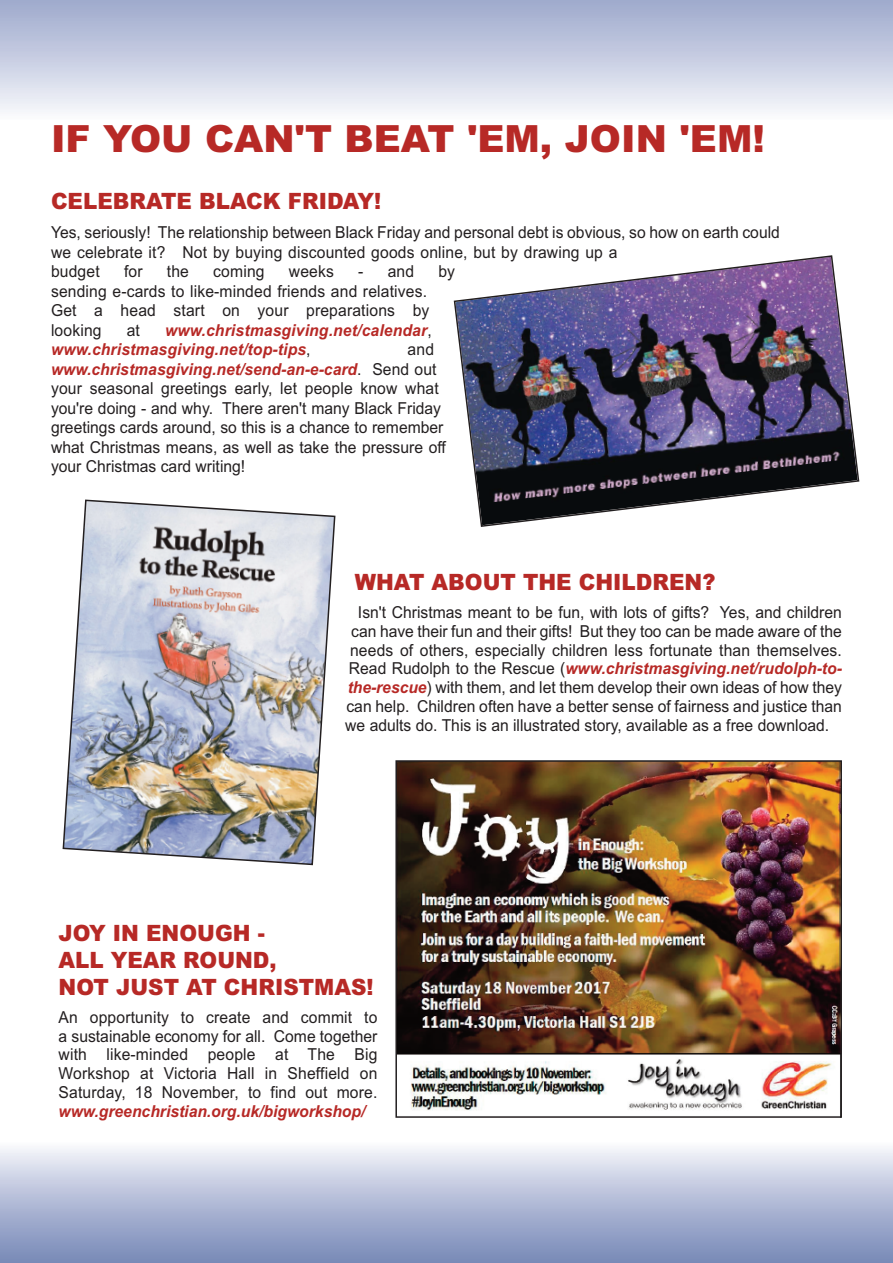
<style>
.page{position:relative;width:893px;height:1263px;background:#fff}
.page>*{position:absolute;margin:0;border:0;box-sizing:border-box;transform-origin:0 0}
.t1{font:900 37.5px "Arial";color:#b72926}
.t2{font:900 22.5px/27px "Arial";color:#b72926;scale:.95 1}
.t3{font:16.5px/19.5px "Arial";color:#231f20;scale:.95 1}
.t4{font:italic 700 16.5px/19.5px "Arial";color:#b72926;scale:.95 1}
.s1{font-weight:400;font-style:normal;color:#231f20}
.s2{font-weight:700;font-style:italic;color:#b72926}
</style>
<div class="page">
<div style="left:0;top:0;width:893px;height:119px;background:linear-gradient(to bottom,#9ca8cc,#f8f9fc)"></div>
<div style="left:0;top:1142px;width:893px;height:121px;background:linear-gradient(to bottom,#f6f6fb,#7385b5)"></div>
<img style="left:62px;top:499px;width:274px;height:367px">
<img style="left:398px;top:763px;width:441px;height:348px">
<div style="left:395px;top:760px;width:447px;height:358px;border:2px solid #231f20"></div>
<img style="left:453px;top:255px;width:407px;height:272px">
<h1 class="t1" style="left:51px;top:117px;width:715px">IF YOU CAN'T BEAT 'EM, JOIN 'EM!</h1>
<h2 class="t2" style="left:51px;top:188px;width:349px">CELEBRATE BLACK FRIDAY!</h2>
<p class="t3" style="left:51px;top:223px;width:769px">Yes, seriously! The relationship between Black Friday and personal debt is obvious, so how on earth could we celebrate it? Not by buying discounted goods online, but by drawing up a<br>budget</p>
<p class="t3" style="left:124px;top:262px;width:21px">for</p>
<p class="t3" style="left:167px;top:262px;width:25px">the</p>
<p class="t3" style="left:213px;top:262px;width:56px">coming</p>
<p class="t3" style="left:289px;top:262px;width:49px">weeks</p>
<p class="t3" style="left:358px;top:262px;width:60px">- and</p>
<p class="t3" style="left:438px;top:262px;width:19px">by</p>
<p class="t3" style="left:51px;top:281px;width:400px">sending e-cards to like-minded friends and relatives.<br>Get a head start on your preparations by looking</p>
<p class="t4" style="left:51px;top:320px;width:402px;text-indent:114px">www.christmasgiving.net/calendar<span class="s1">, </span>www.christmasgiving.net/top-tips<span class="s1">,</span></p>
<p class="t3" style="left:127px;top:320px;width:15px">at</p>
<p class="t3" style="left:51px;top:340px;width:417px;text-indent:357px">and <span class="s2">www.christmasgiving.net/send-an-e-card</span>. Send out your seasonal greetings early, let people know what you're doing - and why. There aren't many Black Friday greetings cards around, so this is a chance to remember what Christmas means, as well as take the pressure off your Christmas card writing!</p>
<h2 class="t2" style="left:355px;top:569px;width:381px">WHAT ABOUT THE CHILDREN?</h2>
<p class="t3" style="left:358px;top:603px;width:511px">Isn't Christmas meant to be fun, with lots of gifts? Yes, and children</p>
<p class="t3" style="left:351px;top:621px;width:518px">can have their fun and their gifts! But they too can be made aware of the</p>
<p class="t3" style="left:350px;top:640px;width:519px">needs of others, especially children less fortunate than themselves.</p>
<p class="t4" style="left:349px;top:659px;width:520px"><span class="s1">Read Rudolph to the Rescue (</span>www.christmasgiving.net/rudolph-to-</p>
<p class="t3" style="left:348px;top:678px;width:522px"><span class="s2">the-rescue</span>) with them, and let them develop their own ideas of how they</p>
<p class="t3" style="left:346px;top:696px;width:523px">can help. Children often have a better sense of fairness and justice than</p>
<p class="t3" style="left:345px;top:715px;width:511px">we adults do. This is an illustrated story, available as a free download.</p>
<h2 class="t2" style="left:59px;top:919px;width:333px">JOY IN ENOUGH -<br>ALL YEAR ROUND,<br>NOT JUST AT CHRISTMAS!</h2>
<p class="t3" style="left:59px;top:1008px;width:337px;line-height:18.8px;text-align:justify">An opportunity to create and commit to a sustainable economy for all. Come together with like-minded people at The Big Workshop at Victoria Hall in Sheffield on Saturday, 18 November, to find out more.</p>
<p class="t4" style="left:59px;top:1101px;width:325px">www.greenchristian.org.uk/bigworkshop/</p>
</div>
